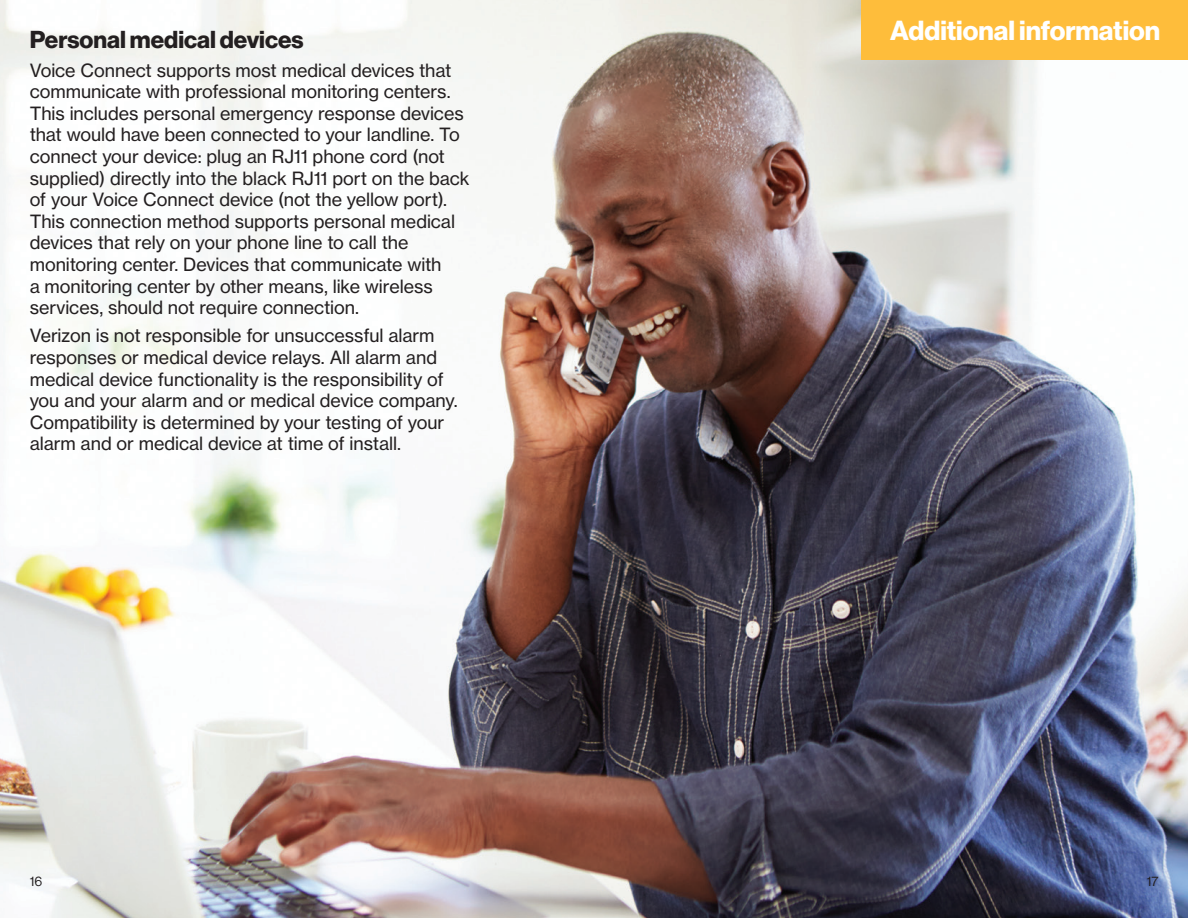
<style>
.page{position:relative;width:1188px;height:918px;background:#fff}
.page>*{position:absolute;margin:0;border:0;box-sizing:border-box;transform-origin:0 0}
.t1{font:27px "N Haas Grotesk DS Std 75 Bd";color:#fff}
.t2{font:24px "N Haas Grotesk DS Std 75 Bd";color:#231f20}
.t3{font:18px/21.6px "N Haas Grotesk TX Std 55 Rg";letter-spacing:-.005em;color:#231f20}
.t4{font:13.5px "N Haas Grotesk DS Std 55 Rg";color:#231f20}
</style>
<div class="page">
<img style="left:0;top:0;width:1188px;height:918px">
<div style="left:861px;top:0;width:327px;height:59px;background:#febd3b"></div>
<p class="t2" style="left:30px;top:26px;width:275px">Personal medical devices</p>
<p class="t3" style="left:30px;top:59px;width:441px">Voice Connect supports most medical devices that communicate with professional monitoring centers.<br>This includes personal emergency response devices that would have been connected to your landline. To connect your device: plug an RJ11 phone cord (not supplied) directly into the black RJ11 port on the back of your Voice Connect device (not the yellow port).<br>This connection method supports personal medical devices that rely on your phone line to call the monitoring center. Devices that communicate with<br>a monitoring center by other means, like wireless services, should not require connection.</p>
<p class="t3" style="left:30px;top:325px;width:430px">Verizon is not responsible for unsuccessful alarm responses or medical device relays. All alarm and medical device functionality is the responsibility of you and your alarm and or medical device company.<br>Compatibility is determined by your testing of your alarm and or medical device at time of install.</p>
<p class="t1" style="left:890px;top:15px;width:272px">Additional information</p>
<p class="t4" style="left:30px;top:874px;width:14px">16</p>
<p class="t4" style="left:1147px;top:874px;width:13px">17</p>
</div>
